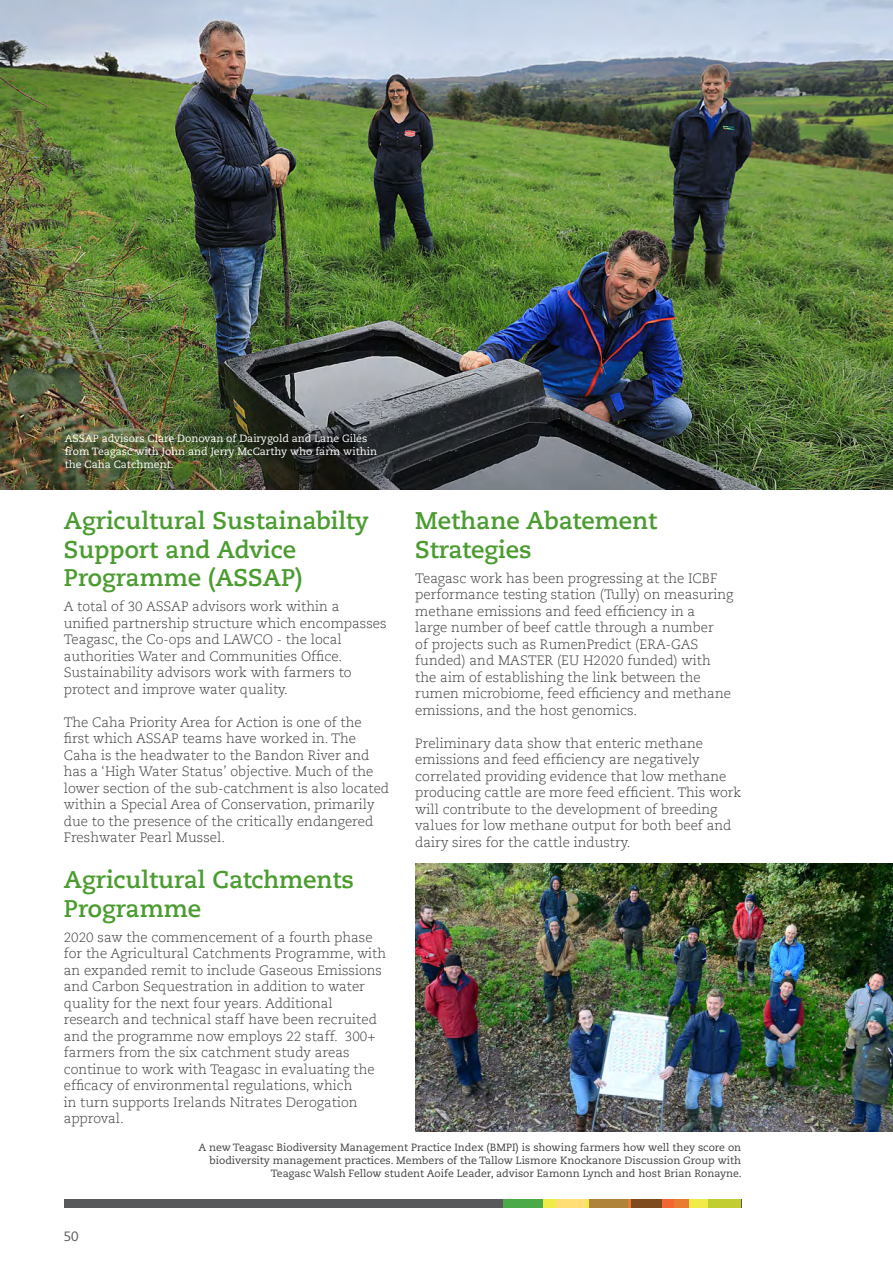
<style>
.page{position:relative;width:893px;height:1263px;background:#fff}
.page>*{position:absolute;margin:0;border:0;box-sizing:border-box;transform-origin:0 0}
.t1{font:700 24px/28.8px "Caecilia LT Std";color:#4a9c2f}
.t2{font:300 13.5px/16.5px "Caecilia LT Std";color:#414042}
.t3{font:13.5px "Caecilia LT Std";color:#58595b}
.t4{font:10.5px/12.6px "Caecilia LT Std";color:#414042;text-align:right}
.t5{font:10.5px/12.6px "Caecilia LT Std";color:#fff}
</style>
<div class="page">
<div style="left:64px;top:1199px;width:677px;height:9px;background:#58595b"></div>
<div style="left:503px;top:1199px;width:40px;height:9px;background:#4baa47"></div>
<div style="left:556px;top:1199px;width:30px;height:9px;background:#ffde76"></div>
<div style="left:543px;top:1199px;width:13px;height:9px;background:#f1eb4a"></div>
<div style="left:588px;top:1199px;width:40px;height:9px;background:#af833a"></div>
<svg style="left:586px;top:1199px;width:2px;height:9px"></svg>
<div style="left:631px;top:1199px;width:31px;height:9px;background:#7d4b1e"></div>
<svg style="left:628px;top:1199px;width:3px;height:9px"></svg>
<div style="left:674px;top:1199px;width:15px;height:9px;background:#e87c30"></div>
<div style="left:662px;top:1199px;width:12px;height:9px;background:#f26632"></div>
<div style="left:708px;top:1199px;width:33px;height:9px;background:#c1cd30"></div>
<div style="left:689px;top:1199px;width:19px;height:9px;background:#f1eb4a"></div>
<img style="left:0;top:0;width:893px;height:489px">
<img style="left:415px;top:864px;width:478px;height:267px">
<p class="t5" style="left:65px;top:433px;width:314px">ASSAP advisors Clare Donovan of Dairygold and Lane Giles from Teagasc with John and Jerry McCarthy who farm within the Caha Catchment.</p>
<h1 class="t1" style="left:64px;top:506px;width:307px">Agricultural Sustainabilty<br>Support and Advice<br>Programme (ASSAP)</h1>
<p class="t2" style="left:64px;top:599px;width:324px">A total of 30 ASSAP advisors work within a unified partnership structure which encompasses Teagasc, the Co-ops and LAWCO - the local authorities Water and Communities Office.<br>Sustainability advisors work with farmers to protect and improve water quality.</p>
<p class="t2" style="left:64px;top:714px;width:327px">The Caha Priority Area for Action is one of the first which ASSAP teams have worked in. The Caha is the headwater to the Bandon River and has a ‘High Water Status’ objective. Much of the lower section of the sub-catchment is also located within a Special Area of Conservation, primarily due to the presence of the critically endangered Freshwater Pearl Mussel.</p>
<h1 class="t1" style="left:64px;top:865px;width:292px">Agricultural Catchments<br>Programme</h1>
<p class="t2" style="left:64px;top:929px;width:324px">2020 saw the commencement of a fourth phase for the Agricultural Catchments Programme, with an expanded remit to include Gaseous Emissions and Carbon Sequestration in addition to water quality for the next four years. Additional research and technical staff have been recruited and the programme now employs 22 staff. 300+ farmers from the six catchment study areas continue to work with Teagasc in evaluating the efficacy of environmental regulations, which<br>in turn supports Irelands Nitrates Derogation approval.</p>
<h1 class="t1" style="left:415px;top:506px;width:243px">Methane Abatement<br>Strategies</h1>
<p class="t2" style="left:415px;top:570px;width:320px">Teagasc work has been progressing at the ICBF performance testing station (Tully) on measuring methane emissions and feed efficiency in a<br>large number of beef cattle through a number<br>of projects such as RumenPredict (ERA-GAS funded) and MASTER (EU H2020 funded) with the aim of establishing the link between the rumen microbiome, feed efficiency and methane emissions, and the host genomics.</p>
<p class="t2" style="left:415px;top:735px;width:327px">Preliminary data show that enteric methane emissions and feed efficiency are negatively correlated providing evidence that low methane producing cattle are more feed efficient. This work will contribute to the development of breeding values for low methane output for both beef and dairy sires for the cattle industry.</p>
<p class="t3" style="left:64px;top:1228px;width:17px">50</p>
<p class="t4" style="left:198px;top:1141px;width:545px">A new Teagasc Biodiversity Management Practice Index (BMPI) is showing farmers how well they score on biodiversity management practices. Members of the Tallow Lismore Knockanore Discussion Group with<br>Teagasc Walsh Fellow student Aoife Leader, advisor Eamonn Lynch and host Brian Ronayne.</p>
</div>
